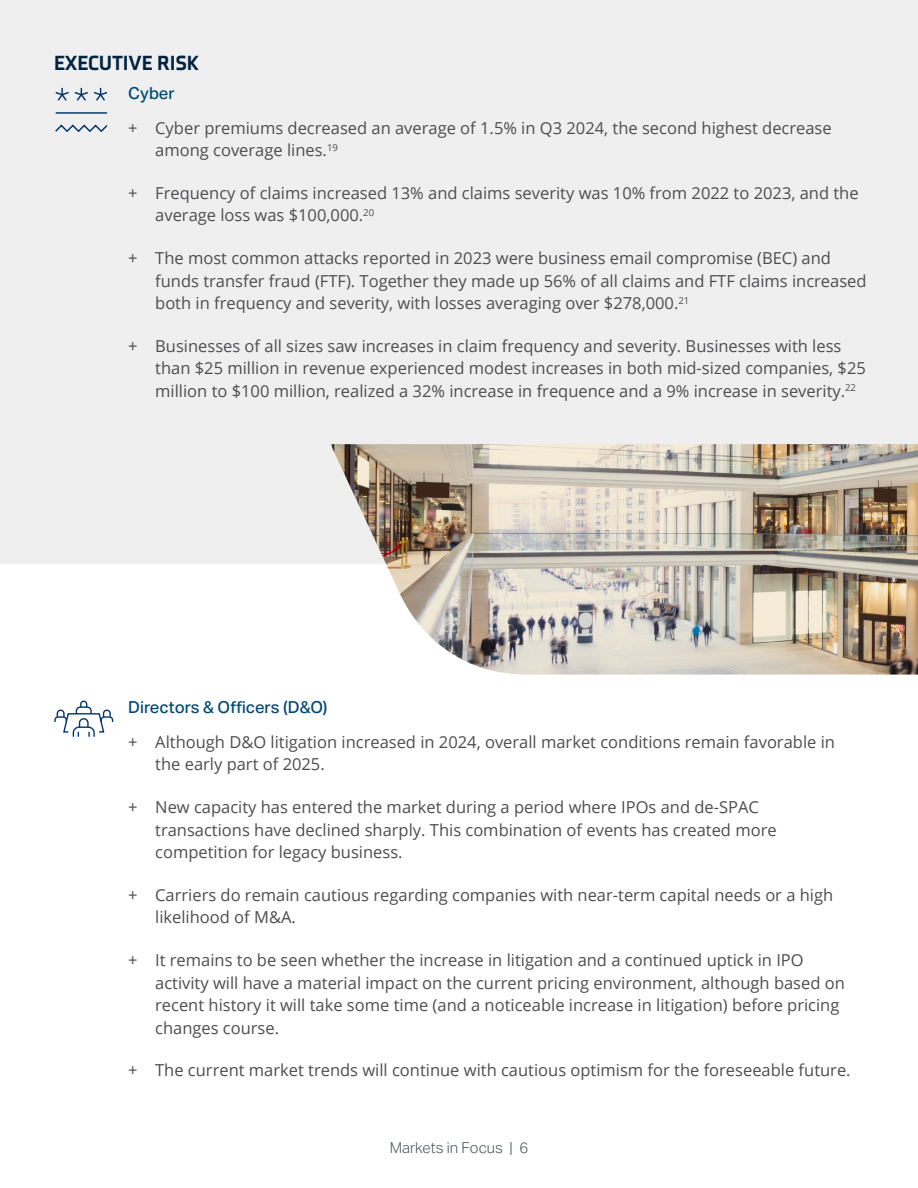
<style>
.page{position:relative;width:918px;height:1188px;background:#fff}
.page>*{position:absolute;margin:0;border:0;box-sizing:border-box;transform-origin:0 0}
.t1{font:900 21px "Axia";color:#002442}
.t2{font:16.5px/22.5px "Open Sans";color:#4d4d4f}
.t3{font:500 16.5px "Aktiv Grotesk";color:#004976}
.t4{font:300 15px "Aktiv Grotesk";color:#464e55}
</style>
<div class="page">
<div style="left:0;top:0;width:918px;height:563px;background:#f0eff0"></div>
<img style="left:330px;top:444px;width:588px;height:231px">
<svg style="left:55px;top:88px;width:53px;height:13px"></svg>
<hr style="left:56px;top:112px;width:51px;height:2px;background:#003367">
<svg style="left:55px;top:124px;width:53px;height:8px"></svg>
<svg style="left:54px;top:700px;width:60px;height:37px"></svg>
<p class="t1" style="left:54px;top:50px;width:146px">EXECUTIVE RISK</p>
<p class="t3" style="left:128px;top:84px;width:48px">Cyber</p>
<p class="t2" style="left:155px;top:116px;width:678px;text-indent:-27px">+ Cyber premiums decreased an average of 1.5% in Q3 2024, the second highest decrease among coverage lines.<sup>19</sup></p>
<p class="t2" style="left:155px;top:181px;width:705px;text-indent:-27px">+ Frequency of claims increased 13% and claims severity was 10% from 2022 to 2023, and the average loss was $100,000.<sup>20</sup></p>
<p class="t2" style="left:155px;top:246px;width:713px;text-indent:-27px">+ The most common attacks reported in 2023 were business email compromise (BEC) and funds transfer fraud (FTF). Together they made up 56% of all claims and FTF claims increased both in frequency and severity, with losses averaging over $278,000.<sup>21</sup></p>
<p class="t2" style="left:155px;top:334px;width:712px;text-indent:-27px">+ Businesses of all sizes saw increases in claim frequency and severity. Businesses with less than $25 million in revenue experienced modest increases in both mid-sized companies, $25 million to $100 million, realized a 32% increase in frequence and a 9% increase in severity.<sup>22</sup></p>
<p class="t3" style="left:128px;top:698px;width:201px">Directors &amp; Officers (D&amp;O)</p>
<p class="t2" style="left:155px;top:730px;width:681px;text-indent:-27px">+ Although D&amp;O litigation increased in 2024, overall market conditions remain favorable in the early part of 2025.</p>
<p class="t2" style="left:155px;top:795px;width:623px;text-indent:-27px">+ New capacity has entered the market during a period where IPOs and de-SPAC transactions have declined sharply. This combination of events has created more competition for legacy business.</p>
<p class="t2" style="left:155px;top:883px;width:680px;text-indent:-27px">+ Carriers do remain cautious regarding companies with near-term capital needs or a high likelihood of M&amp;A.</p>
<p class="t2" style="left:155px;top:948px;width:691px;text-indent:-27px">+ It remains to be seen whether the increase in litigation and a continued uptick in IPO activity will have a material impact on the current pricing environment, although based on recent history it will take some time (and a noticeable increase in litigation) before pricing changes course.</p>
<p class="t2" style="left:128px;top:1059px;width:724px">+ The current market trends will continue with cautious optimism for the foreseeable future.</p>
<p class="t4" style="left:390px;top:1139px;width:140px">Markets in Focus | 6</p>
</div>
